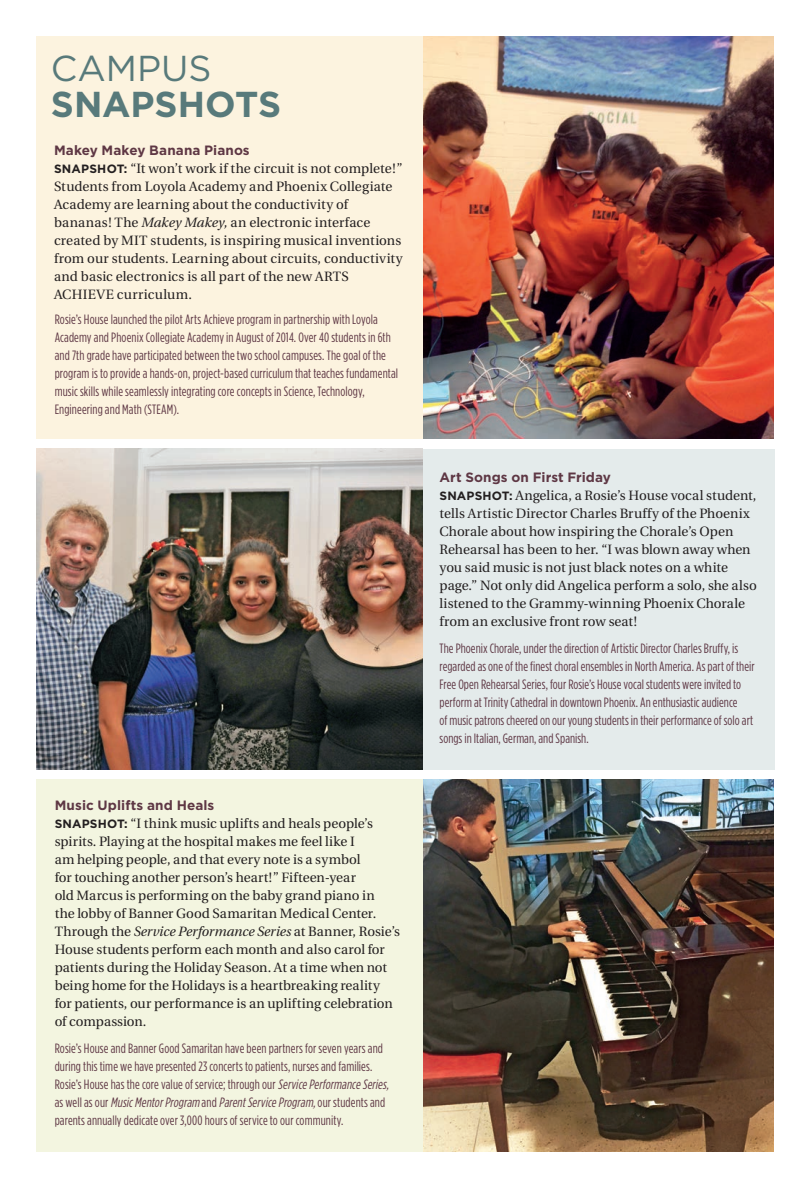
<style>
.page{position:relative;width:810px;height:1188px;background:#fff}
.page>*{position:absolute;margin:0;border:0;box-sizing:border-box;transform-origin:0 0}
.t1{font:700 36px "Gotham";color:#587a7b}
.t2{font:36px "Gotham";letter-spacing:-.005em;color:#587a7b}
.t3{font:13.5px/18px "Utopia";color:#231f20}
.t4{font:13.5px/18px "Gotham Condensed";letter-spacing:.005em;color:#5e3744}
.t5{font:700 13.5px "Gotham";letter-spacing:.005em;color:#5e3744}
.s1{font-family:"Gotham";font-weight:700;font-size:12px}
.s2{font-style:italic}
</style>
<div class="page">
<div style="left:36px;top:780px;width:738px;height:372px;background:#f3f5e0"></div>
<div style="left:36px;top:36px;width:738px;height:402px;background:#fcf3df"></div>
<img style="left:423px;top:36px;width:351px;height:402px">
<div style="left:36px;top:449px;width:738px;height:320px;background:#e4ebeb"></div>
<img style="left:36px;top:449px;width:387px;height:320px">
<img style="left:423px;top:780px;width:351px;height:372px">
<h1 class="t2" style="left:51px;top:45px;width:162px">CAMPUS</h1>
<h1 class="t1" style="left:51px;top:80px;width:232px">SNAPSHOTS</h1>
<p class="t5" style="left:54px;top:141px;width:197px">Makey Makey Banana Pianos</p>
<p class="t3" style="left:54px;top:159px;width:350px"><span class="s1">SNAPSHOT:</span> “It won’t work if the circuit is not complete!” Students from Loyola Academy and Phoenix Collegiate Academy are learning about the conductivity of bananas! The <span class="s2">Makey Makey,</span> an electronic interface created by MIT students, is inspiring musical inventions from our students. Learning about circuits, conductivity and basic electronics is all part of the new ARTS ACHIEVE curriculum.</p>
<p class="t4" style="left:55px;top:310px;width:345px">Rosie’s House launched the pilot Arts Achieve program in partnership with Loyola Academy and Phoenix Collegiate Academy in August of 2014. Over 40 students in 6th and 7th grade have participated between the two school campuses. The goal of the program is to provide a hands-on, project-based curriculum that teaches fundamental music skills while seamlessly integrating core concepts in Science, Technology, Engineering and Math (STEAM).</p>
<p class="t5" style="left:55px;top:797px;width:161px">Music Uplifts and Heals</p>
<p class="t3" style="left:55px;top:815px;width:347px"><span class="s1">SNAPSHOT:</span> “I think music uplifts and heals people’s spirits. Playing at the hospital makes me feel like I<br>am helping people, and that every note is a symbol<br>for touching another person’s heart!” Fifteen-year<br>old Marcus is performing on the baby grand piano in<br>the lobby of Banner Good Samaritan Medical Center.<br>Through the <span class="s2">Service Performance Series</span> at Banner, Rosie’s House students perform each month and also carol for patients during the Holiday Season. At a time when not being home for the Holidays is a heartbreaking reality for patients, our performance is an uplifting celebration of compassion.</p>
<p class="t4" style="left:55px;top:1040px;width:338px">Rosie’s House and Banner Good Samaritan have been partners for seven years and during this time we have presented 23 concerts to patients, nurses and families.<br>Rosie’s House has the core value of service; through our <span class="s2">ServicePerformanceSeries, </span>a s w e l l a s o u r <span class="s2">MusicMentorProgram</span> a n d <span class="s2">ParentServiceProgram,</span>o u r s t u d e n t s a n d parents annually dedicate over 3,000 hours of service to our community.</p>
<p class="t5" style="left:440px;top:468px;width:173px">Art Songs on First Friday</p>
<p class="t3" style="left:440px;top:487px;width:319px"><span class="s1">SNAPSHOT:</span> Angelica, a Rosie’s House vocal student, tells Artistic Director Charles Bruffy of the Phoenix Chorale about how inspiring the Chorale’s Open Rehearsal has been to her. “I was blown away when you said music is not just black notes on a white page.” Not only did Angelica perform a solo, she also listened to the Grammy-winning Phoenix Chorale from an exclusive front row seat!</p>
<p class="t4" style="left:440px;top:639px;width:317px">The Phoenix Chorale, under the direction of Artistic Director Charles Bruffy, is regarded as one of the finest choral ensembles in North America. As part of their Free Open Rehearsal Series, four Rosie’s House vocal students were invited to perform at Trinity Cathedral in downtown Phoenix. An enthusiastic audience<br>of music patrons cheered on our young students in their performance of solo art songs in Italian, German, and Spanish.</p>
</div>
